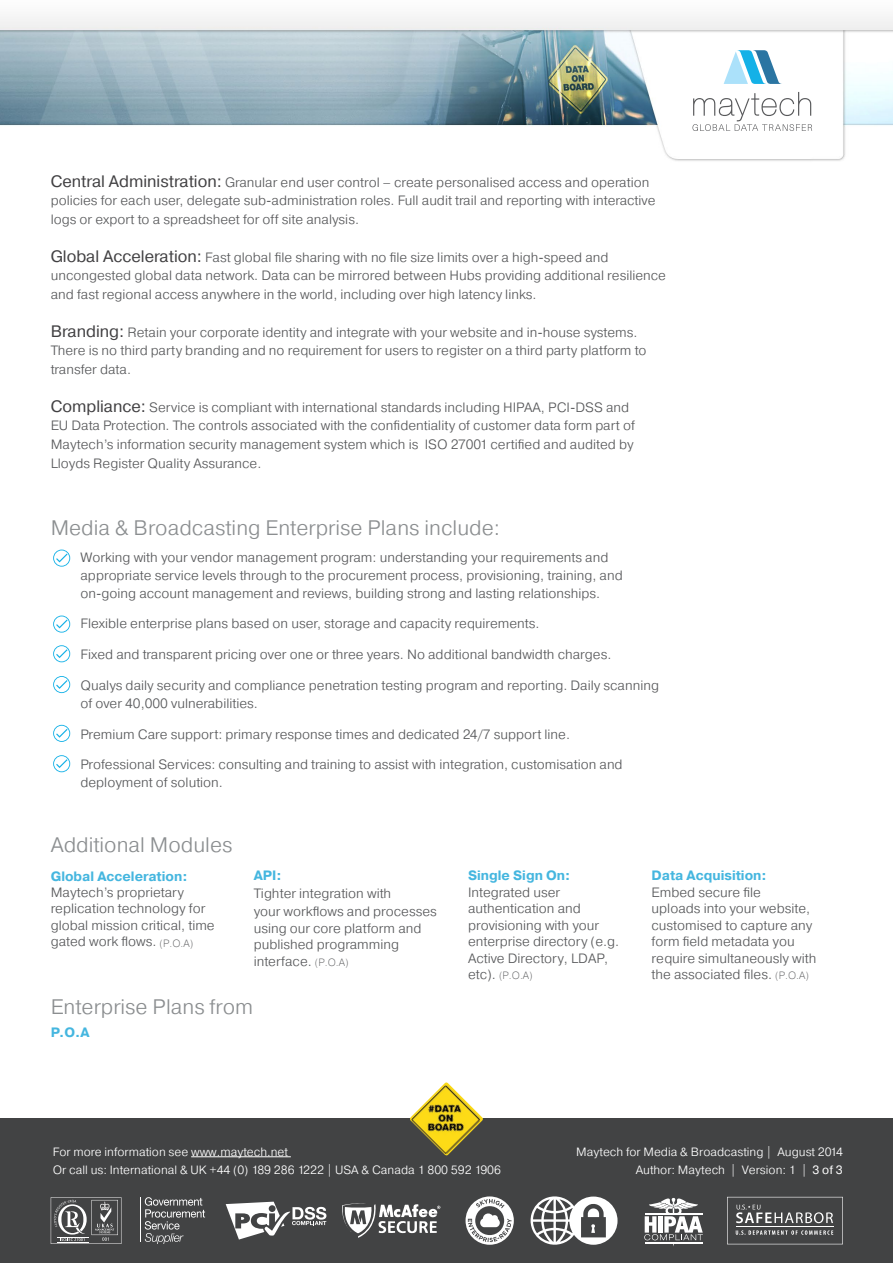
<style>
.page{position:relative;width:893px;height:1263px;background:#fff}
.page>*{position:absolute;margin:0;border:0;box-sizing:border-box;transform-origin:0 0}
.t1{font:300 21px "Pragmatica";color:#8b8e90}
.t2{font:300 13.5px/16.5px "Pragmatica";color:#58595b}
.t3{font:700 13.5px "Pragmatica";color:#45b6df}
.t4{font:300 12px/18px "Pragmatica";color:#fff;text-align:right}
.t5{font:10.5px "Pragmatica Light C";color:#58595b}
.s1{font-weight:400;font-size:16.5px;color:#414042}
.s2{font-family:"Pragmatica Light C";font-weight:400;font-size:10.5px}
.s3{font-family:"Pragmatica";font-weight:300;font-size:13.5px}
.s4{font-weight:400}
</style>
<div class="page">
<img style="left:0;top:17px;width:893px;height:144px">
<div style="left:680px;top:48px;width:144px;height:91px;background:#fff"></div>
<svg style="left:724px;top:50px;width:58px;height:34px"></svg>
<svg style="left:692px;top:92px;width:120px;height:39px"></svg>
<svg style="left:53px;top:550px;width:17px;height:17px"></svg>
<svg style="left:53px;top:615px;width:17px;height:18px"></svg>
<svg style="left:53px;top:645px;width:17px;height:17px"></svg>
<svg style="left:53px;top:676px;width:17px;height:17px"></svg>
<svg style="left:53px;top:725px;width:17px;height:17px"></svg>
<svg style="left:53px;top:755px;width:17px;height:17px"></svg>
<div style="left:0;top:1119px;width:893px;height:144px;background:#424344"></div>
<img style="left:409px;top:1082px;width:75px;height:74px">
<hr style="left:191px;top:1156px;width:100px;height:1px;background:#fff">
<svg style="left:531px;top:1196px;width:86px;height:49px"></svg>
<svg style="left:727px;top:1197px;width:116px;height:47px"></svg>
<hr style="left:736px;top:1226px;width:97px;height:1px;background:#fff">
<svg style="left:466px;top:1196px;width:48px;height:49px"></svg>
<hr style="left:140px;top:1197px;width:1px;height:44px;background:#fff">
<svg style="left:145px;top:1197px;width:60px;height:47px"></svg>
<svg style="left:51px;top:1197px;width:70px;height:47px"></svg>
<svg style="left:226px;top:1202px;width:100px;height:37px"></svg>
<svg style="left:342px;top:1203px;width:98px;height:35px"></svg>
<svg style="left:644px;top:1197px;width:59px;height:49px"></svg>
<p class="t2" style="left:51px;top:172px;width:606px;line-height:18.8px"><span class="s1">Central Administration:</span> Granular end user control – create personalised access and operation policies for each user, delegate sub-administration roles. Full audit trail and reporting with interactive logs or export to a spreadsheet for off site analysis.</p>
<p class="t2" style="left:51px;top:247px;width:617px;line-height:18.8px"><span class="s1">Global Acceleration:</span> Fast global file sharing with no file size limits over a high-speed and uncongested global data network. Data can be mirrored between Hubs providing additional resilience and fast regional access anywhere in the world, including over high latency links.</p>
<p class="t2" style="left:51px;top:322px;width:597px;line-height:18.8px"><span class="s1">Branding:</span> Retain your corporate identity and integrate with your website and in-house systems.<br>There is no third party branding and no requirement for users to register on a third party platform to transfer data.</p>
<p class="t2" style="left:51px;top:397px;width:586px;line-height:18.8px"><span class="s1">Compliance:</span> Service is compliant with international standards including HIPAA, PCI-DSS and EU Data Protection. The controls associated with the confidentiality of customer data form part of Maytech’s information security management system which is ISO 27001 certified and audited by Lloyds Register Quality Assurance.</p>
<h1 class="t1" style="left:51px;top:514px;width:451px">Media &amp; Broadcasting Enterprise Plans include:</h1>
<p class="t2" style="left:80px;top:548px;width:544px;line-height:18px">Working with your vendor management program: understanding your requirements and appropriate service levels through to the procurement process, provisioning, training, and on-going account management and reviews, building strong and lasting relationships.</p>
<p class="t2" style="left:80px;top:615px;width:461px">Flexible enterprise plans based on user, storage and capacity requirements.</p>
<p class="t2" style="left:80px;top:646px;width:532px">Fixed and transparent pricing over one or three years. No additional bandwidth charges.</p>
<p class="t2" style="left:80px;top:676px;width:580px;line-height:18px">Qualys daily security and compliance penetration testing program and reporting. Daily scanning of over 40,000 vulnerabilities.</p>
<p class="t2" style="left:80px;top:725px;width:491px">Premium Care support: primary response times and dedicated 24/7 support line.</p>
<p class="t2" style="left:80px;top:755px;width:544px;line-height:18px">Professional Services: consulting and training to assist with integration, customisation and deployment of solution.</p>
<h1 class="t1" style="left:51px;top:831px;width:183px">Additional Modules</h1>
<p class="t3" style="left:51px;top:867px;width:138px">Global Acceleration:</p>
<p class="t2" style="left:51px;top:884px;width:166px">Maytech’s proprietary replication technology for global mission critical, time gated work flows. <span class="s2">(P.O.A)</span></p>
<p class="t3" style="left:254px;top:867px;width:29px">API:</p>
<p class="t2" style="left:254px;top:884px;width:185px;line-height:18px">Tighter integration with<br>your workflows and processes</p>
<p class="t2" style="left:254px;top:919px;width:169px">using our core platform and published programming interface. <span class="s2">(P.O.A)</span></p>
<h1 class="t1" style="left:51px;top:993px;width:204px">Enterprise Plans from</h1>
<p class="t3" style="left:51px;top:1023px;width:40px">P.O.A</p>
<p class="t3" style="left:468px;top:867px;width:104px">Single Sign On:</p>
<p class="t2" style="left:468px;top:883px;width:153px">Integrated user authentication and provisioning with your enterprise directory (e.g.<br>Active Directory, LDAP,</p>
<p class="t5" style="left:468px;top:970px;width:66px"><span class="s3">etc).</span> (P.O.A)</p>
<p class="t3" style="left:652px;top:867px;width:117px">Data Acquisition:</p>
<p class="t2" style="left:652px;top:883px;width:166px">Embed secure file<br>uploads into your website, customised to capture any form field metadata you require simultaneously with the associated files. <span class="s2">(P.O.A)</span></p>
<p class="t4" style="left:53px;top:1142px;width:450px;text-align:left">For more information see www.maytech.net<br>Or call us: International &amp; UK +44 (0) 189 286 1222 | USA &amp; Canada 1 800 592 1906</p>
<p class="t4" style="left:576px;top:1142px;width:268px">Maytech for Media &amp; Broadcasting | August 2014<br>Author: Maytech | Version: 1 | <span class="s4">3 of 3</span></p>
</div>
